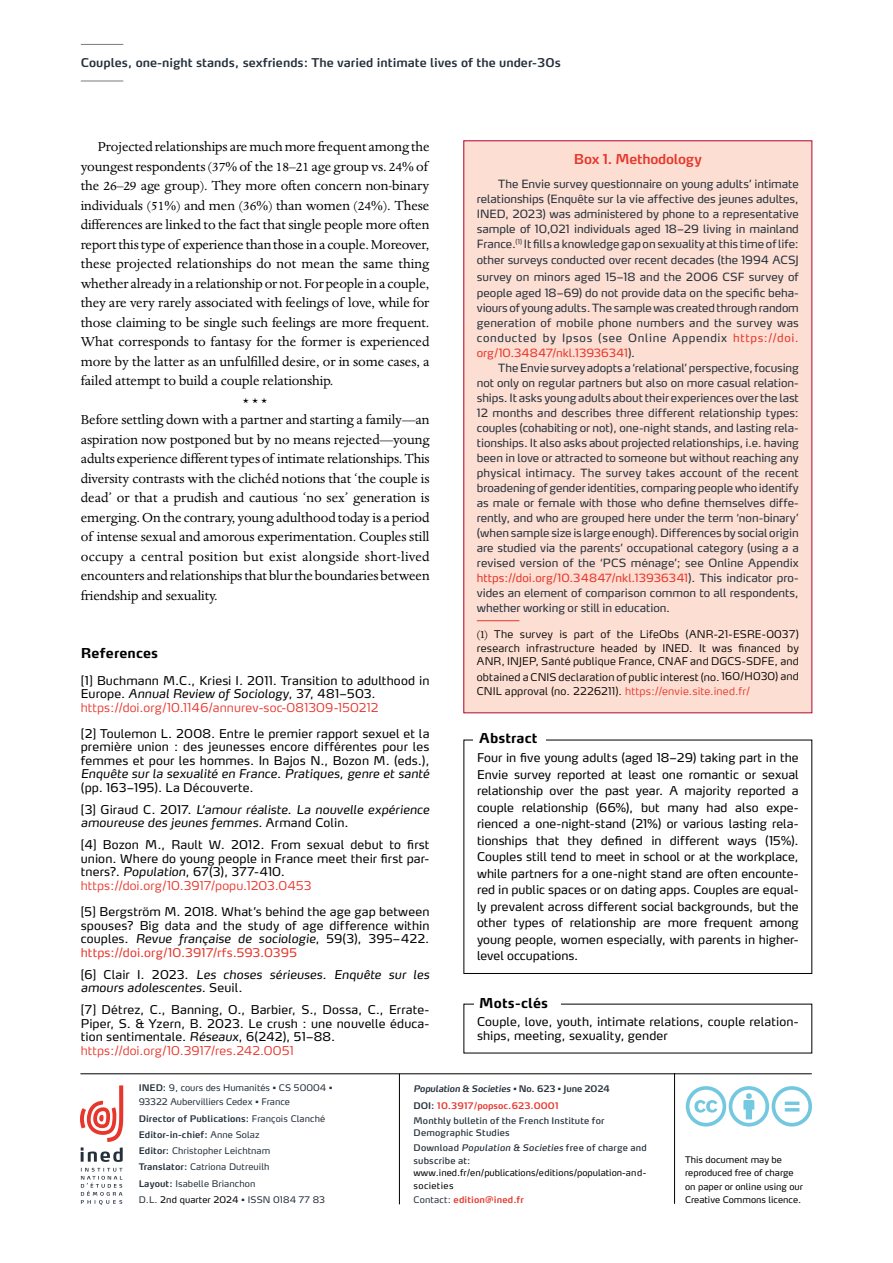
<style>
.page{position:relative;width:893px;height:1263px;background:#fff}
.page>*{position:absolute;margin:0;border:0;box-sizing:border-box;transform-origin:0 0}
.t1{font:15px/19.5px "Dante MT Std";letter-spacing:-.005em;color:#000;text-align:justify}
.t2{font:700 13.5px "Max OT";letter-spacing:.005em;color:#000}
.t3{font:600 13.5px "Max OT";letter-spacing:-.02em;color:#e7362c}
.t4{font:12px/13.5px "Max OT";letter-spacing:.01em;color:#000}
.t5{font:italic 12px/13.5px "Max OT";letter-spacing:.01em;color:#000}
.t6{font:600 12px "Max OT";color:#25303b}
.t7{font:11.25px/15px "Max OT";color:#25303b;text-align:justify}
.t8{font:300 10.5px/13.5px "Max OT";letter-spacing:.015em;color:#000;text-align:justify}
.t9{font:9px/16.2px "Max OT";letter-spacing:.01em;color:#25303b}
.t10{font:9px/13.5px "Max OT";color:#000}
.t11{font:9px/12.6px "Max OT";letter-spacing:.02em;color:#25303b}
.t12{font:600 9px/16.8px "Max OT";letter-spacing:.015em;color:#e7362c}
.s1{font-style:italic}
.s2{font-weight:300;color:#e7362c}
.s3{font-style:normal}
.s4{color:#e7362c}
.s5{font-family:"Dante MT Std";font-weight:400;font-size:12.75px}
.s6{font-weight:600}
.s7{color:#000}
.s8{font-style:italic;color:#25303b}
.s9{color:#25303b}
.s10{font-weight:400;color:#25303b}
</style>
<div class="page">
<div style="left:463px;top:740px;width:349px;height:234px;border:1px solid #000"></div>
<div style="left:474px;top:727px;width:72px;height:22px;background:#fff"></div>
<hr style="left:81px;top:44px;width:42px;height:1px;background:#7c7b7b">
<hr style="left:81px;top:81px;width:42px;height:1px;background:#7c7b7b">
<div style="left:464px;top:141px;width:348px;height:572px;background:#fcded2"></div>
<hr style="left:477px;top:620px;width:42px;height:1px;background:#e7362c">
<hr style="left:80px;top:1073px;width:732px;height:1px;background:#000">
<svg style="left:81px;top:1168px;width:41px;height:37px"></svg>
<svg style="left:80px;top:1085px;width:43px;height:77px"></svg>
<hr style="left:399px;top:1074px;width:1px;height:130px;background:#000">
<hr style="left:674px;top:1073px;width:1px;height:131px;background:#000">
<svg style="left:686px;top:1086px;width:126px;height:40px"></svg>
<p class="t6" style="left:81px;top:55px;width:481px">Couples, one-night stands, sexfriends: The varied intimate lives of the under-30s</p>
<p class="t1" style="left:81px;top:137px;width:350px;text-indent:17px">Projected relationships are much more frequent among the youngest respondents (37% of the 18–21 age group vs. 24% of the 26–29 age group). They more often concern non-binary individuals (51%) and men (36%) than women (24%). These differences are linked to the fact that single people more often report this type of experience than those in a couple. Moreover, these projected relationships do not mean the same thing whether already in a relationship or not. For people in a couple, they are very rarely associated with feelings of love, while for those claiming to be single such feelings are more frequent.<br>What corresponds to fantasy for the former is experienced more by the latter as an unfulfilled desire, or in some cases, a failed attempt to build a couple relationship.</p>
<p class="t1" style="left:81px;top:395px;width:350px;line-height:16.5px;text-align:center">* * *<br>Before settling down with a partner and starting a family—an</p>
<p class="t1" style="left:81px;top:430px;width:350px">aspiration now postponed but by no means rejected—young adults experience different types of intimate relationships. This diversity contrasts with the clichéd notions that ‘the couple is dead’ or that a prudish and cautious ‘no sex’ generation is emerging. On the contrary, young adulthood today is a period of intense sexual and amorous experimentation. Couples still occupy a central position but exist alongside short-lived encounters and relationships that blur the boundaries between friendship and sexuality.</p>
<p class="t2" style="left:81px;top:645px;width:79px">References</p>
<p class="t4" style="left:81px;top:673px;width:350px">[1] Buchmann M.C., Kriesi I. 2011. Transition to adulthood in<br>Europe. <span class="s1">Annual Review of Sociology</span>, 37, 481–503. <span class="s2">https://doi.org/10.1146/annurev-soc-081309-150212</span></p>
<p class="t4" style="left:81px;top:726px;width:350px;text-align:justify">[2] Toulemon L. 2008. Entre le premier rapport sexuel et la première union : des jeunesses encore différentes pour les femmes et pour les hommes. In Bajos N., Bozon M. (eds.), <span class="s1">Enquête sur la sexualité en France</span>. <span class="s1">Pratiques, genre et santé </span>(pp. 163–195). La Découverte.</p>
<p class="t5" style="left:81px;top:802px;width:350px"><span class="s3">[3] Giraud C. 2017.</span> L’amour réaliste. La nouvelle expérience amoureuse des jeunes femmes<span class="s3">. Armand Colin.</span></p>
<p class="t4" style="left:81px;top:838px;width:350px">[4] Bozon M., Rault W. 2012. From sexual debut to first union. Where do young people in France meet their first par&shy;tners?. <span class="s1">Population</span>, 67(3), 377-410. <span class="s2">https://doi.org/10.3917/popu.1203.0453</span></p>
<p class="t4" style="left:81px;top:905px;width:350px;text-align:justify">[5] Bergström M. 2018. What’s behind the age gap between spouses? Big data and the study of age difference within couples. <span class="s1">Revue française de sociologie</span>, 59(3), 395–422. <span class="s4">https://doi.org/10.3917/rfs.593.0395</span></p>
<p class="t5" style="left:81px;top:967px;width:350px"><span class="s3">[6] Clair I. 2023.</span> Les choses sérieuses. Enquête sur les amours adolescentes<span class="s3">. Seuil.</span></p>
<p class="t4" style="left:81px;top:1003px;width:350px">[7] Détrez, C., Banning, O., Barbier, S., Dossa, C., Errate-Piper, S. &amp; Yzern, B. 2023. Le crush : une nouvelle éduca&shy;tion sentimentale. <span class="s1">Réseaux</span>, 6(242), 51–88. <span class="s2">https://doi.org/10.3917/res.242.0051</span></p>
<p class="t3" style="left:574px;top:150px;width:129px">Box 1. Methodology</p>
<p class="t7" style="left:477px;top:176px;width:324px;text-indent:21px">The Envie survey questionnaire on young adults’ intimate relationships (Enquête sur la vie affective des jeunes adultes, INED, 2023) was administered by phone to a representative sample of 10,021 individuals aged 18–29 living in mainland France.<sup>(1)</sup> It fills a knowledge gap on sexuality at this time of life:</p>
<p class="t7" style="left:477px;top:252px;width:323px;line-height:16.5px">other surveys conducted over recent decades (the 1994 ACSJ survey on minors aged 15–18 and the 2006 CSF survey of people aged 18–69) do not provide data on the specific beha-</p>
<p class="t7" style="left:477px;top:300px;width:323px">viours of young adults. The sample was created through random generation of mobile phone numbers and the survey was conducted by Ipsos (see Online Appendix <span class="s4">https://doi. org/10.34847/nkl.13936341</span>).</p>
<p class="t7" style="left:477px;top:360px;width:324px;text-indent:21px">The Envie survey adopts a ‘relational’ perspective, focusing not only on regular partners but also on more casual relation&shy;ships. It asks young adults about their experiences over the last 12 months and describes three different relationship types: couples (cohabiting or not), one-night stands, and lasting rela&shy;tionships. It also asks about projected relationships, i.e. having been in love or attracted to someone but without reaching any physical intimacy. The survey takes account of the recent broadening of gender identities, comparing people who identify as male or female with those who define themselves diffe&shy;rently, and who are grouped here under the term ‘non-binary’ (when sample size is large enough). Differences by social origin are studied via the parents’ occupational category (using a a revised version of the ‘PCS ménage’; see Online Appendix <span class="s4">https://doi.org/10.34847/nkl.13936341</span>). This indicator pro&shy;vides an element of comparison common to all respondents, whether working or still in education.</p>
<p class="t8" style="left:477px;top:628px;width:323px"><span class="s5">(1)</span> The survey is part of the LifeObs (ANR-21-ESRE-0037) research infrastructure headed by INED. It was financed by ANR, INJEP, Santé publique France, CNAF and DGCS-SDFE, and</p>
<p class="t8" style="left:477px;top:669px;width:323px;line-height:15px">obtained a CNIS declaration of public interest (no. 160/H030) and<br>CNIL approval (no. 2226211). <span class="s4">https://envie.site.ined.fr/</span></p>
<p class="t2" style="left:479px;top:729px;width:60px">Abstract</p>
<p class="t4" style="left:477px;top:749px;width:323px;line-height:16.5px;text-align:justify">Four in five young adults (aged 18–29) taking part in the Envie survey reported at least one romantic or sexual relationship over the past year. A majority reported a couple relationship (66%), but many had also expe&shy;rienced a one-night-stand (21%) or various lasting rela&shy;tionships that they defined in different ways (15%).<br>Couples still tend to meet in school or at the workplace, while partners for a one-night stand are often encounte&shy;red in public spaces or on dating apps. Couples are equal&shy;ly prevalent across different social backgrounds, but the other types of relationship are more frequent among young people, women especially, with parents in higher&shy;level occupations.</p>
<p class="t2" style="left:479px;top:994px;width:70px">Mots-clés</p>
<p class="t4" style="left:477px;top:1015px;width:323px">Couple, love, youth, intimate relations, couple relation&shy;ships, meeting, sexuality, gender</p>
<p class="t9" style="left:139px;top:1081px;width:196px;line-height:14.1px"><span class="s6">INED:</span> 9, cours des Humanités • CS 50004 •<br>93322 Aubervilliers Cedex • France</p>
<p class="t9" style="left:139px;top:1110px;width:188px"><span class="s6">Director of Publications:</span> François Clanché <span class="s6">Editor-in-chief:</span> Anne Solaz<br><span class="s6">Editor:</span> Christopher Leichtnam<br><span class="s6">Translator:</span> Catriona Dutreuilh<br><span class="s6">Layout:</span> Isabelle Brianchon<br>D.L. <span class="s7">2nd quarter 2024</span> • ISSN 0184 77 83</p>
<p class="t12" style="left:414px;top:1080px;width:198px"><span class="s8">Population &amp; Societies •</span> <span class="s9">No. 623 • June 2024<br>DOI:</span> 10.3917/popsoc.623.0001</p>
<p class="t11" style="left:414px;top:1114px;width:192px">Monthly bulletin of the French Institute for<br>Demographic Studies</p>
<p class="t11" style="left:413px;top:1141px;width:235px">Download Population &amp; Societies free of charge and subscribe at:</p>
<p class="t10" style="left:413px;top:1166px;width:234px;line-height:12.6px">www.ined.fr/en/publications/editions/population-and&shy;societies</p>
<p class="t12" style="left:413px;top:1192px;width:112px"><span class="s10">Contact:</span> edition@ined.fr</p>
<p class="t10" style="left:685px;top:1153px;width:119px">This document may be reproduced free of charge on paper or online using our<br>Creative Commons licence.</p>
</div>
